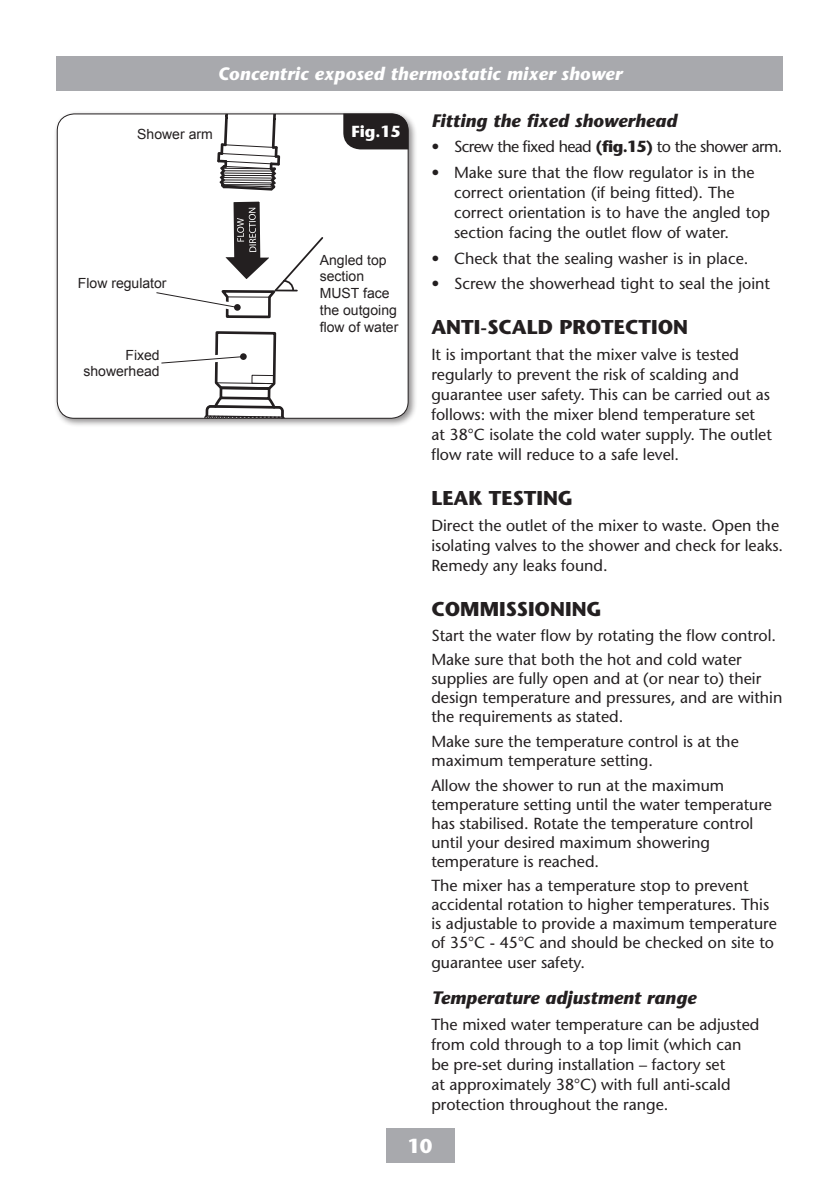
<style>
.page{position:relative;width:840px;height:1191px;background:#fff}
.page>*{position:absolute;margin:0;border:0;box-sizing:border-box;transform-origin:0 0}
._01_Heading_10pt_Bol{font:700 20px "Stone Sans Std";color:#231f20}
.t1{font:700 20px "Stone Sans Std";color:#fff}
._02_Sub_Head_9pt_BOL{font:italic 700 18px "Stone Sans Std";color:#231f20}
.t2{font:italic 700 18px "Stone Sans Std";letter-spacing:.01em;color:#fff}
._03_Body_text_8pt_IT{font:500 16px/20px "Stone Sans Std";color:#231f20}
._03_Body_text_8pt_IT-2{font:500 16px "Stone Sans Std";letter-spacing:-.04em;color:#231f20}
.t3{font:700 16px "Stone Sans Std";color:#fff}
.t4{font:14px/16.8px "Arial";color:#231f20}
.s1{font-weight:700}
</style>
<div class="page">
<div style="left:57px;top:57px;width:725px;height:34px;background:#a8a9ad"></div>
<div style="left:386px;top:1128px;width:68px;height:34px;background:#a8a9ad"></div>
<div style="left:53px;top:110px;width:364px;height:317px;background:#231f20;opacity:.5"></div>
<div style="left:57px;top:114px;width:351px;height:304px;background:#fff;border-radius:17px"></div>
<svg style="left:343px;top:114px;width:65px;height:304px"></svg>
<svg style="left:138px;top:114px;width:186px;height:304px"></svg>
<p class="t2" style="left:218px;top:63px;width:405px">Concentric exposed thermostatic mixer shower</p>
<p class="t4" style="left:137px;top:126px;width:77px">Shower arm</p>
<p class="t4" style="left:78px;top:274px;width:90px">Flow regulator</p>
<p class="t4" style="left:125px;top:346px;width:36px">Fixed</p>
<p class="t4" style="left:83px;top:363px;width:78px">showerhead</p>
<p class="t3" style="left:351px;top:122px;width:51px">Fig.15</p>
<p class="t4" style="left:319px;top:251px;width:68px">Angled top</p>
<p class="t4" style="left:319px;top:268px;width:79px">section<br>MUST face the outgoing</p>
<p class="t4" style="left:319px;top:318px;width:80px">flow of water</p>
<p class="_02_Sub_Head_9pt_BOL" style="left:431px;top:110px;width:247px">Fitting the fixed showerhead</p>
<p class="_03_Body_text_8pt_IT-2" style="left:431px;top:137px;width:352px">• Screw the fixed head <span class="s1">(fig.15)</span> to the shower arm.</p>
<p class="_03_Body_text_8pt_IT" style="left:454px;top:162px;width:317px;text-indent:-23px">• Make sure that the flow regulator is in the correct orientation (if being fitted). The correct orientation is to have the angled top section facing the outlet flow of water.</p>
<p class="_03_Body_text_8pt_IT" style="left:431px;top:248px;width:318px">• Check that the sealing washer is in place.</p>
<p class="_03_Body_text_8pt_IT" style="left:431px;top:274px;width:340px">• Screw the showerhead tight to seal the joint</p>
<p class="_01_Heading_10pt_Bol" style="left:431px;top:315px;width:258px">ANTI-SCALD PROTECTION</p>
<p class="_03_Body_text_8pt_IT" style="left:431px;top:344px;width:342px">It is important that the mixer valve is tested regularly to prevent the risk of scalding and guarantee user safety. This can be carried out as follows: with the mixer blend temperature set at 38°C isolate the cold water supply. The outlet flow rate will reduce to a safe level.</p>
<p class="_01_Heading_10pt_Bol" style="left:431px;top:486px;width:143px">LEAK TESTING</p>
<p class="_03_Body_text_8pt_IT" style="left:431px;top:515px;width:353px">Direct the outlet of the mixer to waste. Open the isolating valves to the shower and check for leaks.<br>Remedy any leaks found.</p>
<p class="_01_Heading_10pt_Bol" style="left:431px;top:597px;width:172px">COMMISSIONING</p>
<p class="_03_Body_text_8pt_IT" style="left:431px;top:625px;width:346px">Start the water flow by rotating the flow control.</p>
<p class="_03_Body_text_8pt_IT" style="left:431px;top:650px;width:352px;line-height:19px">Make sure that both the hot and cold water supplies are fully open and at (or near to) their design temperature and pressures, and are within the requirements as stated.</p>
<p class="_03_Body_text_8pt_IT" style="left:431px;top:732px;width:309px;line-height:19px">Make sure the temperature control is at the maximum temperature setting.</p>
<p class="_03_Body_text_8pt_IT" style="left:431px;top:775px;width:342px;line-height:19px">Allow the shower to run at the maximum temperature setting until the water temperature has stabilised. Rotate the temperature control until your desired maximum showering temperature is reached.</p>
<p class="_03_Body_text_8pt_IT" style="left:431px;top:876px;width:347px;line-height:19.2px">The mixer has a temperature stop to prevent accidental rotation to higher temperatures. This is adjustable to provide a maximum temperature of 35°C - 45°C and should be checked on site to guarantee user safety.</p>
<p class="_02_Sub_Head_9pt_BOL" style="left:431px;top:987px;width:266px">Temperature adjustment range</p>
<p class="_03_Body_text_8pt_IT" style="left:431px;top:1014px;width:329px">The mixed water temperature can be adjusted from cold through to a top limit (which can be pre-set during installation – factory set<br>at approximately 38°C) with full anti-scald protection throughout the range.</p>
<p class="t1" style="left:407px;top:1134px;width:27px">10</p>
</div>
